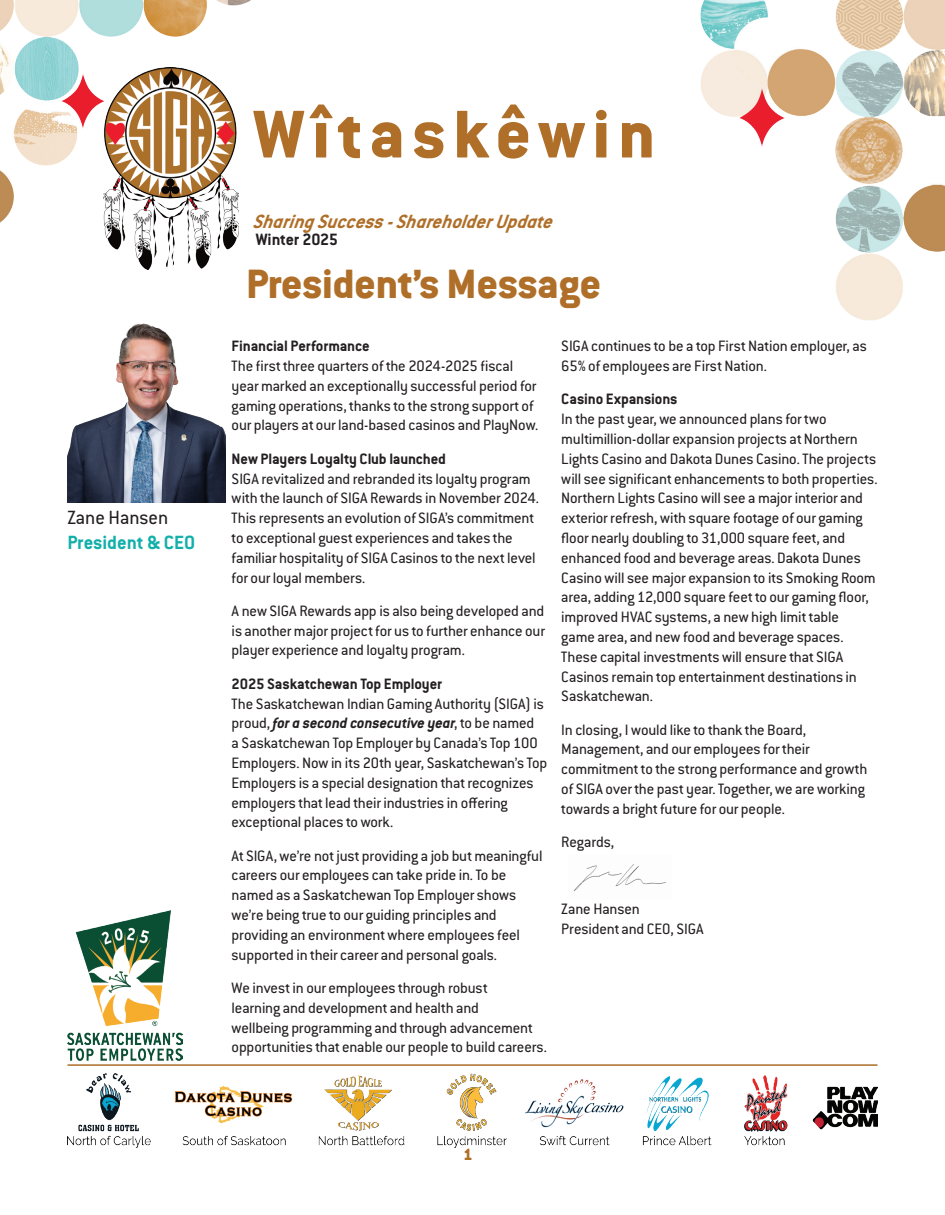
<style>
.page{position:relative;width:945px;height:1215px;background:#fff}
.page>*{position:absolute;margin:0;border:0;box-sizing:border-box;transform-origin:0 0}
.t1{font:800 74.1px "Conduit ITC Pro";letter-spacing:.11em;color:#af6f29}
.t2{font:800 45px "Conduit ITC Pro";color:#af6f29}
.t3{font:italic 700 21px "Conduit ITC Pro";color:#af6f29}
.t4{font:700 21px "Conduit ITC Pro";color:#13afab}
.t5{font:21px "Conduit ITC Pro";color:#231f20}
.t6{font:700 18px "Conduit ITC Pro";letter-spacing:-.015em;color:#231f20}
.t7{font:800 18px "Conduit ITC Pro";color:#af6f29}
.t8{font:16.5px/19.8px "Conduit ITC Pro";letter-spacing:-.005em;color:#231f20}
.t9{font:700 16.5px "Conduit ITC Pro";letter-spacing:-.01em;color:#231f20}
.s1{font-weight:700;font-style:italic}
</style>
<div class="page">
<img style="left:0;top:0;width:251px;height:223px">
<img style="left:700px;top:0;width:245px;height:321px">
<img style="left:104px;top:68px;width:135px;height:202px">
<img style="left:68px;top:323px;width:157px;height:179px">
<img style="left:68px;top:1074px;width:810px;height:73px">
<hr style="left:68px;top:1064px;width:810px;height:2px;background:#ab6e28">
<img style="left:573px;top:864px;width:93px;height:27px">
<img style="left:68px;top:910px;width:114px;height:150px">
<p class="t5" style="left:68px;top:506px;width:102px">Zane Hansen</p>
<p class="t4" style="left:68px;top:530px;width:129px">President &amp; CEO</p>
<h1 class="t1" style="left:253px;top:90px;width:403px">Wîtaskêwin</h1>
<p class="t3" style="left:253px;top:209px;width:305px">Sharing Success -ShareholderUp date</p>
<p class="t6" style="left:256px;top:229px;width:84px">Winter 2025</p>
<h2 class="t2" style="left:246px;top:257px;width:357px">President’s Message</h2>
<p class="t9" style="left:232px;top:337px;width:140px">Financial Performance</p>
<p class="t8" style="left:232px;top:356px;width:308px">The first three quarters of the 2024-2025 fiscal year marked an exceptionally successful period for gaming operations, thanks to the strong support of our players at our land-based casinos and PlayNow.</p>
<p class="t9" style="left:232px;top:449px;width:216px">New Players Loyalty Club launched</p>
<p class="t8" style="left:232px;top:469px;width:309px">SIGA revitalized and rebranded its loyalty program with the launch of SIGA Rewards in November 2024.<br>This represents an evolution of SIGA’s commitment to exceptional guest experiences and takes the familiar hospitality of SIGA Casinos to the next level for our loyal members.</p>
<p class="t8" style="left:232px;top:601px;width:315px;text-align:justify">A new SIGA Rewards app is also being developed and is another major project for us to further enhance our player experience and loyalty program.</p>
<p class="t9" style="left:232px;top:674px;width:212px">2025 Saskatchewan Top Employer</p>
<p class="t8" style="left:232px;top:694px;width:317px">The Saskatchewan Indian Gaming Authority (SIGA) is proud, <span class="s1">for a second consecutive year</span>, to be named<br>a Saskatchewan Top Employer by Canada’s Top 100<br>Employers. Now in its 20th year, Saskatchewan’s Top Employers is a special designation that recognizes employers that lead their industries in offering exceptional places to work.</p>
<p class="t8" style="left:232px;top:846px;width:312px">At SIGA, we’re not just providing a job but meaningful careers our employees can take pride in. To be named as a Saskatchewan Top Employer shows we’re being true to our guiding principles and providing an environment where employees feel supported in their career and personal goals.</p>
<p class="t8" style="left:232px;top:978px;width:317px">We invest in our employees through robust<br>learning and development and health and<br>wellbeing programming and through advancement opportunities that enable our people to build careers.</p>
<p class="t8" style="left:561px;top:336px;width:307px">SIGA continues to be a top First Nation employer, as<br>65% of employees are First Nation.</p>
<p class="t9" style="left:561px;top:390px;width:118px">Casino Expansions</p>
<p class="t8" style="left:561px;top:409px;width:318px">In the past year, we announced plans for two multimillion-dollar expansion projects at Northern Lights Casino and Dakota Dunes Casino. The projects will see significant enhancements to both properties.<br>Northern Lights Casino will see a major interior and exterior refresh, with square footage of our gaming floor nearly doubling to 31,000 square feet, and enhanced food and beverage areas. Dakota Dunes Casino will see major expansion to its Smoking Room area, adding 12,000 square feet to our gaming floor, improved HVAC systems, a new high limit table<br>game area, and new food and beverage spaces.<br>These capital investments will ensure that SIGA Casinos remain top entertainment destinations in Saskatchewan.</p>
<p class="t8" style="left:561px;top:720px;width:308px">In closing, I would like to thank the Board, Management, and our employees for their commitment to the strong performance and growth of SIGA over the past year. Together, we are working towards a bright future for our people.</p>
<p class="t8" style="left:561px;top:832px;width:54px">Regards,</p>
<p class="t8" style="left:561px;top:899px;width:144px">Zane Hansen<br>President and CEO, SIGA</p>
<p class="t7" style="left:463px;top:1144px;width:11px">1</p>
</div>
